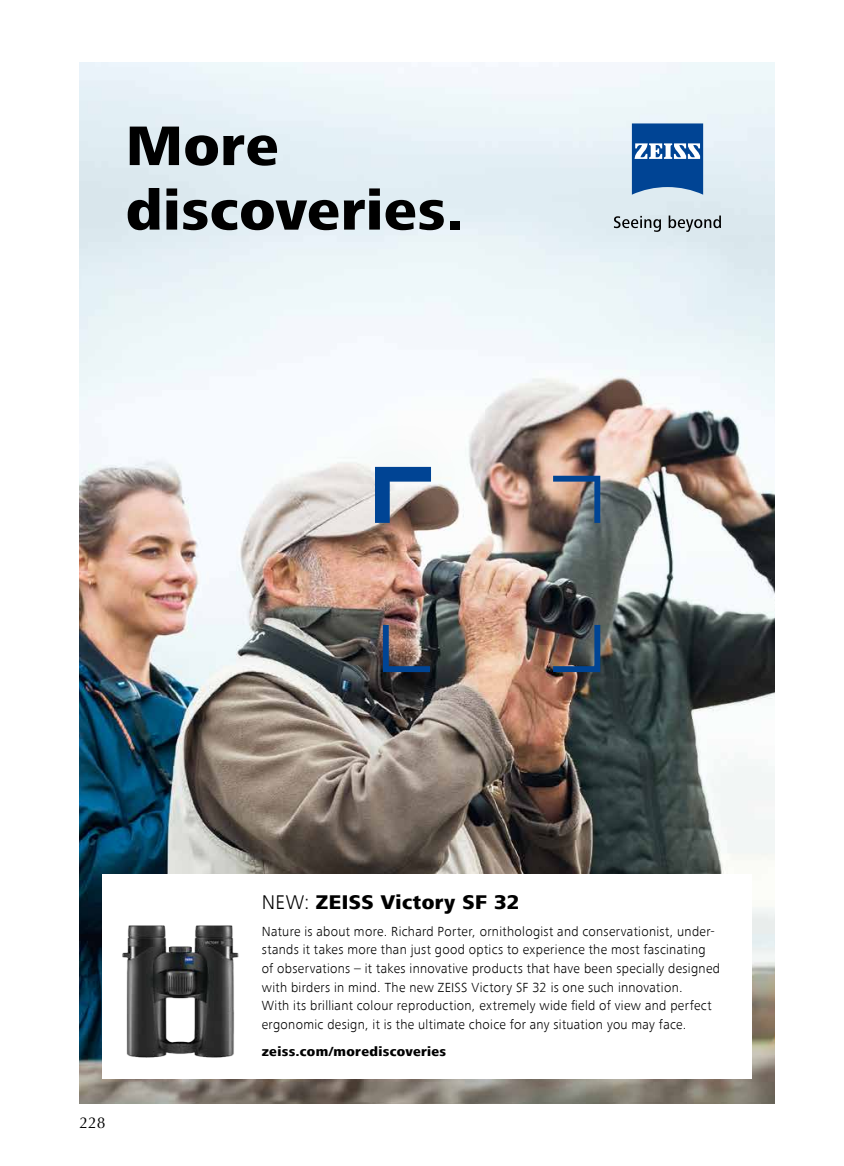
<style>
.page{position:relative;width:844px;height:1166px;background:#fff}
.page>*{position:absolute;margin:0;border:0;box-sizing:border-box;transform-origin:0 0}
.t1{font:800 57.75px/64.6px "ZEISS Frutiger Next W1 G";letter-spacing:.015em;color:#000}
.t2{font:800 20.3px "ZEISS Frutiger Next W1 G";letter-spacing:.02em;color:#000}
.Normaal{font:15.75px "Optima";color:#000}
.t3{font:300 13.65px/18.7px "ZEISS Frutiger Next W1 G";letter-spacing:.025em;color:#000}
.t4{font:800 13.65px "ZEISS Frutiger Next W1 G";letter-spacing:.025em;color:#000}
.s1{font-weight:300}
</style>
<div class="page">
<img style="left:79px;top:62px;width:695px;height:1042px">
<div style="left:312px;top:405px;width:350px;height:329px;background:#000;opacity:.1"></div>
<svg style="left:375px;top:467px;width:56px;height:56px;background:#597091"></svg>
<svg style="left:383px;top:625px;width:47px;height:47px;background:#69656f"></svg>
<svg style="left:553px;top:476px;width:47px;height:47px;background:#74737b"></svg>
<svg style="left:553px;top:625px;width:47px;height:47px;background:#444a57"></svg>
<svg style="left:631px;top:123px;width:72px;height:72px;background:#3369a9"></svg>
<svg style="left:613px;top:216px;width:47px;height:16px"></svg>
<svg style="left:668px;top:215px;width:52px;height:17px"></svg>
<div style="left:102px;top:874px;width:649px;height:204px;background:#fff"></div>
<img style="left:122px;top:925px;width:117px;height:133px">
<p class="t1" style="left:126px;top:115px;width:339px">More discoveries.</p>
<p class="Normaal" style="left:79px;top:1114px;width:28px">228</p>
<p class="t2" style="left:262px;top:890px;width:259px"><span class="s1">NEW:</span> ZEISS Victory SF 32</p>
<p class="t3" style="left:262px;top:922px;width:459px">Nature is about more. Richard Porter, ornithologist and conservationist, under&shy;stands it takes more than just good optics to experience the most fascinating of observations – it takes innovative products that have been specially designed with birders in mind. The new ZEISS Victory SF 32 is one such innovation.<br>With its brilliant colour reproduction, extremely wide field of view and perfect ergonomic design, it is the ultimate choice for any situation you may face.</p>
<p class="t4" style="left:262px;top:1044px;width:186px">zeiss.com/morediscoveries</p>
</div>
